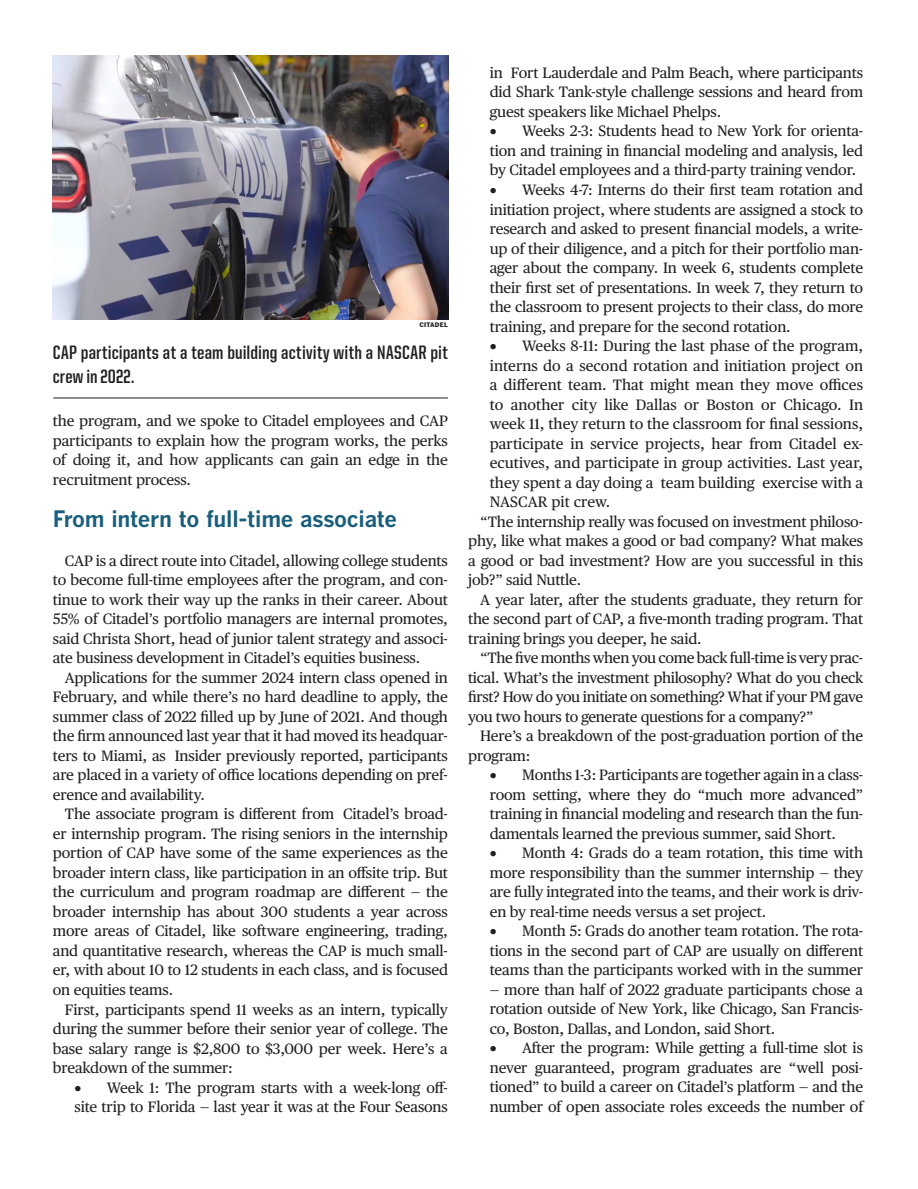
<style>
.page{position:relative;width:918px;height:1189px;background:#fff}
.page>*{position:absolute;margin:0;border:0;box-sizing:border-box;transform-origin:0 0}
.t1{font:700 22.5px "Benton Gothic";letter-spacing:-.01em;color:#195e7d}
.t2{font:700 19.5px/24px "United Sans Cond";letter-spacing:.01em;color:#231f20}
.t3{font:15px/19.5px "Publico Text";letter-spacing:-.01em;color:#231f20;text-align:justify}
.t4{font:6px "AIC Franklin Gothic";letter-spacing:.03em;color:#231f20}
</style>
<div class="page">
<hr style="left:53px;top:397px;width:395px;height:1px;background:#231f20">
<img style="left:52px;top:56px;width:396px;height:263px">
<p class="t4" style="left:419px;top:321px;width:30px">CITADEL</p>
<h2 class="t2" style="left:53px;top:340px;width:396px">CAP participants at a team building activity with a NASCAR pit crew in 2022.</h2>
<p class="t3" style="left:53px;top:410px;width:396px">the program, and we spoke to Citadel employees and CAP participants to explain how the program works, the perks of doing it, and how applicants can gain an edge in the recruitment process.</p>
<h1 class="t1" style="left:53px;top:504px;width:346px">From intern to full-time associate</h1>
<p class="t3" style="left:53px;top:550px;width:396px;text-indent:12px">CAP is a direct route into Citadel, allowing college students to become full-time employees after the program, and con&shy;tinue to work their way up the ranks in their career. About 55% of Citadel’s portfolio managers are internal promotes, said Christa Short, head of junior talent strategy and associ&shy;ate business development in Citadel’s equities business.</p>
<p class="t3" style="left:53px;top:667px;width:396px;text-indent:12px">Applications for the summer 2024 intern class opened in February, and while there’s no hard deadline to apply, the summer class of 2022 filled up by June of 2021. And though the firm announced last year that it had moved its headquar&shy;ters to Miami, as Insider previously reported, participants are placed in a variety of office locations depending on pref&shy;erence and availability.</p>
<p class="t3" style="left:53px;top:803px;width:396px;text-indent:12px">The associate program is different from Citadel’s broad&shy;er internship program. The rising seniors in the internship portion of CAP have some of the same experiences as the broader intern class, like participation in an offsite trip. But the curriculum and program roadmap are different — the broader internship has about 300 students a year across more areas of Citadel, like software engineering, trading, and quantitative research, whereas the CAP is much small&shy;er, with about 10 to 12 students in each class, and is focused on equities teams.</p>
<p class="t3" style="left:53px;top:998px;width:396px;text-indent:12px">First, participants spend 11 weeks as an intern, typically during the summer before their senior year of college. The base salary range is $2,800 to $3,000 per week. Here’s a breakdown of the summer:</p>
<p class="t3" style="left:74px;top:1076px;width:375px">• Week 1: The program starts with a week-long off&shy;site trip to Florida — last year it was at the Four Seasons</p>
<p class="t3" style="left:490px;top:62px;width:375px">in Fort Lauderdale and Palm Beach, where participants did Shark Tank-style challenge sessions and heard from guest speakers like Michael Phelps.</p>
<p class="t3" style="left:490px;top:120px;width:375px">• Weeks 2-3: Students head to New York for orienta&shy;tion and training in financial modeling and analysis, led by Citadel employees and a third-party training vendor.</p>
<p class="t3" style="left:490px;top:179px;width:375px">• Weeks 4-7: Interns do their first team rotation and initiation project, where students are assigned a stock to research and asked to present financial models, a write&shy;up of their diligence, and a pitch for their portfolio man&shy;ager about the company. In week 6, students complete their first set of presentations. In week 7, they return to the classroom to present projects to their class, do more training, and prepare for the second rotation.</p>
<p class="t3" style="left:490px;top:335px;width:375px">• Weeks 8-11: During the last phase of the program,</p>
<p class="t3" style="left:490px;top:354px;width:375px">interns do a second rotation and initiation project on</p>
<p class="t3" style="left:490px;top:374px;width:375px">a different team. That might mean they move offices</p>
<p class="t3" style="left:490px;top:393px;width:375px">to another city like Dallas or Boston or Chicago. In</p>
<p class="t3" style="left:490px;top:413px;width:375px">week 11, they return to the classroom for final sessions,</p>
<p class="t3" style="left:490px;top:432px;width:375px">participate in service projects, hear from Citadel ex-</p>
<p class="t3" style="left:490px;top:452px;width:375px">ecutives, and participate in group activities. Last year,</p>
<p class="t3" style="left:490px;top:471px;width:375px">they spent a day doing a team building exercise with a</p>
<p class="t3" style="left:490px;top:491px;width:122px">NASCAR pit crew.</p>
<p class="t3" style="left:480px;top:510px;width:384px">“The internship really was focused on investment philoso-</p>
<p class="t3" style="left:468px;top:530px;width:396px">phy, like what makes a good or bad company? What makes</p>
<p class="t3" style="left:468px;top:549px;width:396px">a good or bad investment? How are you successful in this</p>
<p class="t3" style="left:468px;top:569px;width:115px">job?” said Nuttle.</p>
<p class="t3" style="left:480px;top:588px;width:384px">A year later, after the students graduate, they return for</p>
<p class="t3" style="left:468px;top:608px;width:396px">the second part of CAP, a five-month trading program. That</p>
<p class="t3" style="left:468px;top:627px;width:235px">training brings you deeper, he said.</p>
<p class="t3" style="left:480px;top:647px;width:384px">“The five months when you come back full-time is very prac-</p>
<p class="t3" style="left:468px;top:666px;width:396px">tical. What’s the investment philosophy? What do you check</p>
<p class="t3" style="left:468px;top:686px;width:396px">first? How do you initiate on something? What if your PM gave</p>
<p class="t3" style="left:468px;top:705px;width:347px">you two hours to generate questions for a company?”</p>
<p class="t3" style="left:480px;top:725px;width:384px">Here’s a breakdown of the post-graduation portion of the</p>
<p class="t3" style="left:468px;top:744px;width:64px">program:</p>
<p class="t3" style="left:490px;top:764px;width:375px">• Months 1-3: Participants are together again in a class&shy;room setting, where they do “much more advanced” training in financial modeling and research than the fun&shy;damentals learned the previous summer, said Short.</p>
<p class="t3" style="left:490px;top:842px;width:375px">• Month 4: Grads do a team rotation, this time with more responsibility than the summer internship — they are fully integrated into the teams, and their work is driv&shy;en by real-time needs versus a set project.</p>
<p class="t3" style="left:490px;top:920px;width:375px">• Month 5: Grads do another team rotation. The rota&shy;tions in the second part of CAP are usually on different teams than the participants worked with in the summer</p>
<p class="t3" style="left:490px;top:978px;width:375px">— more than half of 2022 graduate participants chose a rotation outside of New York, like Chicago, San Francis&shy;co, Boston, Dallas, and London, said Short.</p>
<p class="t3" style="left:490px;top:1037px;width:375px">• After the program: While getting a full-time slot is never guaranteed, program graduates are “well posi&shy;tioned” to build a career on Citadel’s platform — and the number of open associate roles exceeds the number of</p>
</div>
